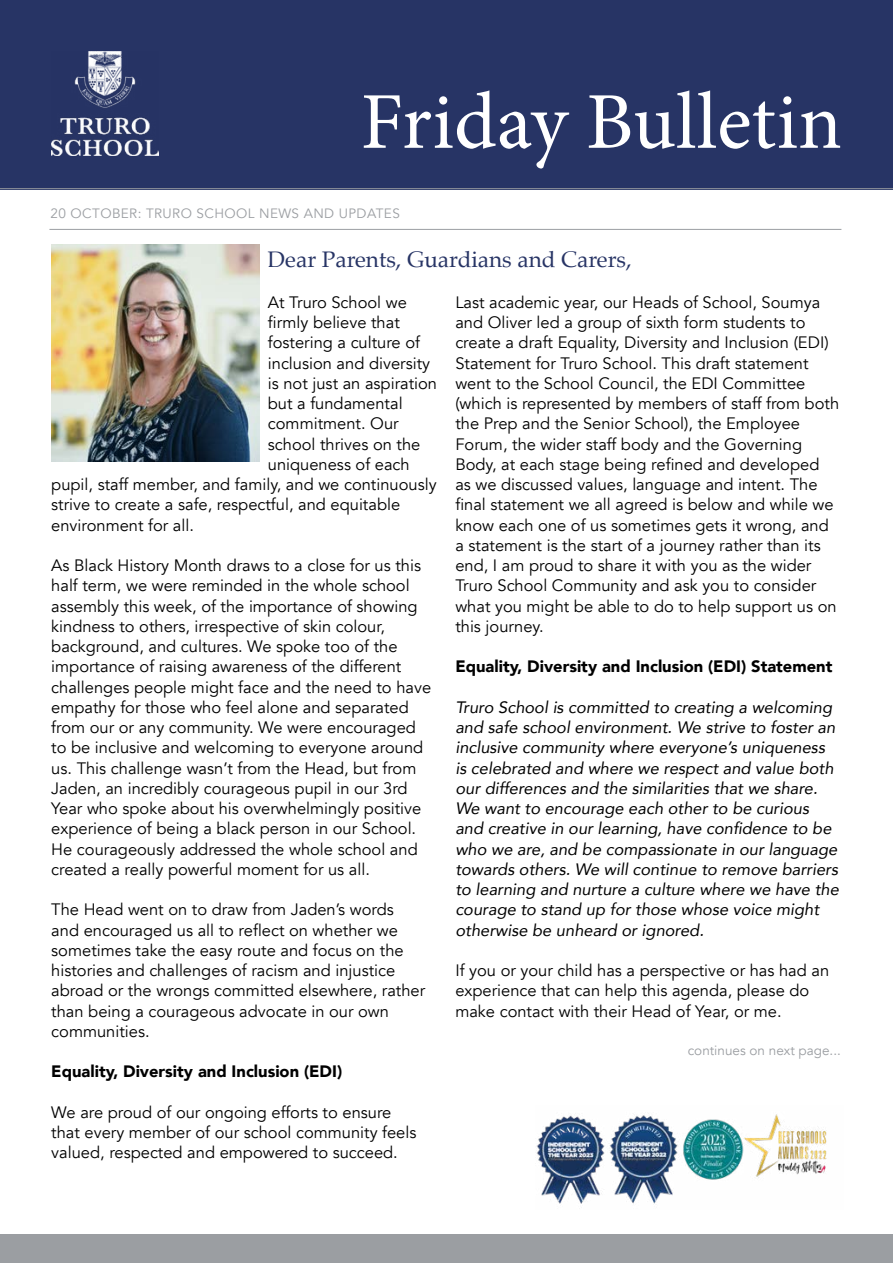
<style>
.page{position:relative;width:893px;height:1263px;background:#fff}
.page>*{position:absolute;margin:0;border:0;box-sizing:border-box;transform-origin:0 0}
.t1{font:80.55px "Minion Pro";color:#fff}
.t2{font:22.5px "Palatino";color:#273465}
.t3{font:16.5px/20.2px "Avenir";color:#000}
.t4{font:italic 16.5px/20.2px "Avenir";color:#000}
.t5{font:900 16.5px "Avenir";color:#000}
.t6{font:13.5px "Avenir";letter-spacing:.03em;color:#9b9ea2}
.t7{font:13.5px "Avenir";color:#9b9ea2}
</style>
<div class="page">
<hr style="left:49px;top:229px;width:792px;height:1px;background:#9b9ea2">
<div style="left:0;top:0;width:893px;height:189px;background:#273465"></div>
<hr style="left:0;top:188px;width:893px;height:1px;background:#9b9ea2">
<img style="left:536px;top:1114px;width:291px;height:90px">
<img style="left:51px;top:51px;width:107px;height:104px">
<img style="left:51px;top:245px;width:208px;height:216px">
<div style="left:0;top:1234px;width:893px;height:29px;background:#9b9ea2"></div>
<h1 class="t1" style="left:361px;top:68px;width:483px">Friday Bulletin</h1>
<p class="t6" style="left:51px;top:205px;width:351px">20 OCTOBER: TRURO SCHOOL NEWS AND UPDATES</p>
<h2 class="t2" style="left:268px;top:240px;width:365px">Dear Parents, Guardians and Carers,</h2>
<p class="t3" style="left:268px;top:292px;width:141px">At Truro School we</p>
<p class="t3" style="left:268px;top:313px;width:133px">firmly believe that</p>
<p class="t3" style="left:268px;top:333px;width:154px">fostering a culture of</p>
<p class="t3" style="left:268px;top:353px;width:164px">inclusion and diversity</p>
<p class="t3" style="left:268px;top:373px;width:171px">is not just an aspiration</p>
<p class="t3" style="left:268px;top:394px;width:136px">but a fundamental</p>
<p class="t3" style="left:268px;top:414px;width:132px">commitment. Our</p>
<p class="t3" style="left:268px;top:434px;width:154px">school thrives on the</p>
<p class="t3" style="left:268px;top:454px;width:143px">uniqueness of each</p>
<p class="t3" style="left:51px;top:475px;width:387px">pupil, staff member, and family, and we continuously</p>
<p class="t3" style="left:51px;top:495px;width:350px">strive to create a safe, respectful, and equitable</p>
<p class="t3" style="left:51px;top:515px;width:144px">environment for all.</p>
<p class="t3" style="left:51px;top:556px;width:381px">As Black History Month draws to a close for us this half term, we were reminded in the whole school assembly this week, of the importance of showing kindness to others, irrespective of skin colour, background, and cultures. We spoke too of the importance of raising awareness of the different challenges people might face and the need to have empathy for those who feel alone and separated from our or any community. We were encouraged to be inclusive and welcoming to everyone around us. This challenge wasn’t from the Head, but from Jaden, an incredibly courageous pupil in our 3rd Year who spoke about his overwhelmingly positive experience of being a black person in our School.<br>He courageously addressed the whole school and created a really powerful moment for us all.</p>
<p class="t3" style="left:51px;top:900px;width:375px">The Head went on to draw from Jaden’s words and encouraged us all to reflect on whether we sometimes take the easy route and focus on the histories and challenges of racism and injustice abroad or the wrongs committed elsewhere, rather than being a courageous advocate in our own communities.</p>
<p class="t5" style="left:51px;top:1057px;width:292px">Equality, Diversity and Inclusion (EDI)</p>
<p class="t3" style="left:51px;top:1102px;width:367px">We are proud of our ongoing efforts to ensure that every member of our school community feels valued, respected and empowered to succeed.</p>
<p class="t3" style="left:455px;top:292px;width:385px">Last academic year, our Heads of School, Soumya and Oliver led a group of sixth form students to create a draft Equality, Diversity and Inclusion (EDI)<br>Statement for Truro School. This draft statement went to the School Council, the EDI Committee (which is represented by members of staff from both the Prep and the Senior School), the Employee Forum, the wider staff body and the Governing Body, at each stage being refined and developed<br>as we discussed values, language and intent. The final statement we all agreed is below and while we know each one of us sometimes gets it wrong, and a statement is the start of a journey rather than its end, I am proud to share it with you as the wider Truro School Community and ask you to consider what you might be able to do to help support us on this journey.</p>
<p class="t5" style="left:455px;top:652px;width:379px">Equality, Diversity and Inclusion (EDI) Statement</p>
<p class="t4" style="left:455px;top:697px;width:385px">Truro School is committed to creating a welcoming and safe school environment. We strive to foster an inclusive community where everyone’s uniqueness is celebrated and where we respect and value both our differences and the similarities that we share.<br>We want to encourage each other to be curious and creative in our learning, have confidence to be who we are, and be compassionate in our language towards others. We will continue to remove barriers to learning and nurture a culture where we have the courage to stand up for those whose voice might otherwise be unheard or ignored.</p>
<p class="t3" style="left:455px;top:960px;width:375px">If you or your child has a perspective or has had an experience that can help this agenda, please do make contact with their Head of Year, or me.</p>
<p class="t7" style="left:688px;top:1043px;width:155px">continues on next page...</p>
</div>
